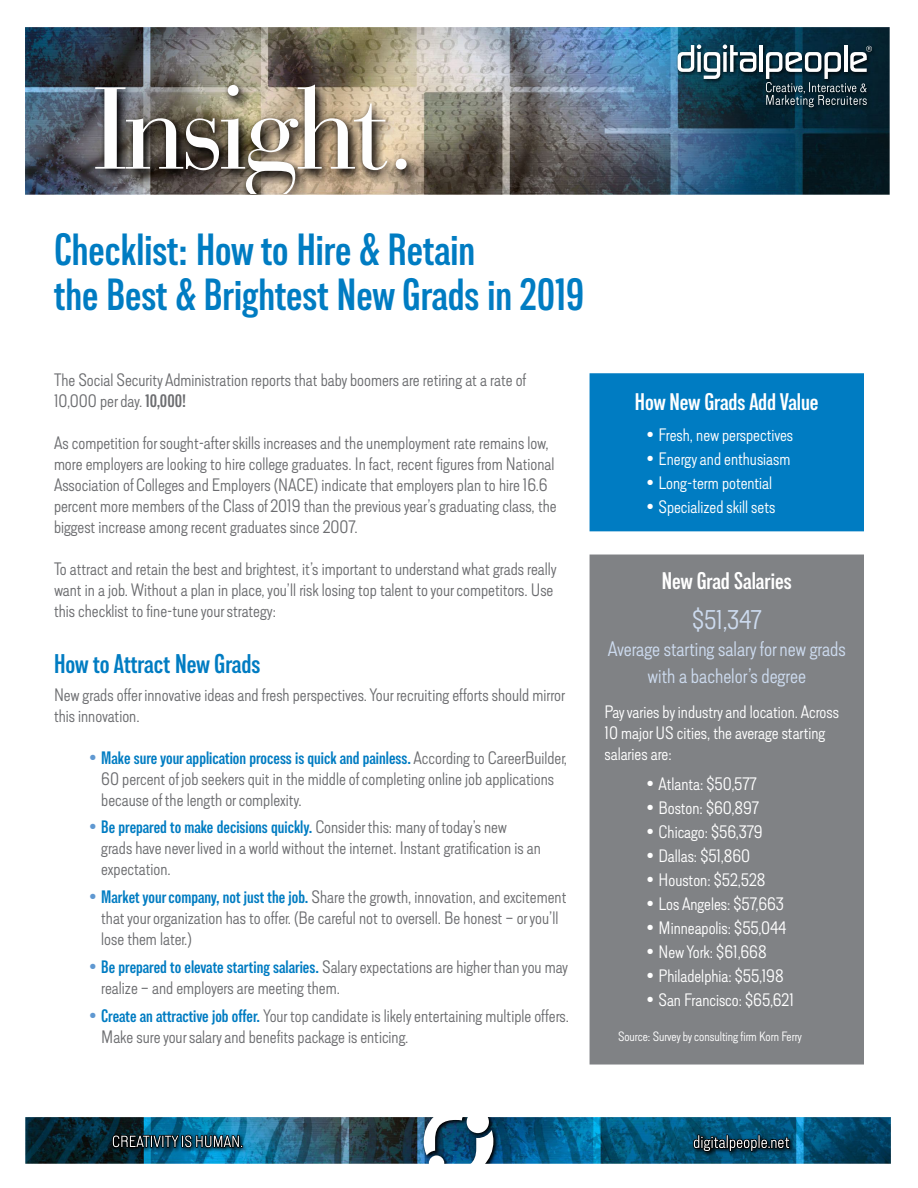
<style>
.page{position:relative;width:918px;height:1188px;background:#fff}
.page>*{position:absolute;margin:0;border:0;box-sizing:border-box;transform-origin:0 0}
.t1{font:600 condensed 45px "Lorimer No 2";color:#007cc2}
.t2{font:600 condensed 27px "Lorimer No 2";color:#007cc2}
.t3{font:300 27px "Lorimer No 2";color:#cddbef}
.t4{font:600 condensed 24px "Lorimer No 2";color:#fff}
.t5{font:300 21px/27px "Lorimer No 2";color:#cddbef;text-align:center}
.t6{font:300 18px/21px "Lorimer No 2";color:#6c6d70}
.t7{font:300 18px/21px "Lorimer No 2";color:#fff}
.t8{font:300 13.5px "Lorimer No 2";color:#fff}
.s1{font-weight:600;font-stretch:condensed}
.s2{font-size:27px;color:#5f98d1}
.s3{font-weight:600;font-stretch:condensed;color:#007cc2}
.s4{font-size:27px}
</style>
<div class="page">
<img style="left:26px;top:28px;width:864px;height:167px">
<svg style="left:678px;top:45px;width:78px;height:34px"></svg>
<hr style="left:759px;top:45px;width:4px;height:27px;background:#fefefe">
<hr style="left:844px;top:45px;width:3px;height:27px;background:#fefefe">
<svg style="left:766px;top:46px;width:106px;height:61px;background:#415762"></svg>
<img style="left:95px;top:84px;width:293px;height:109px">
<svg style="left:396px;top:159px;width:11px;height:11px"></svg>
<img style="left:25px;top:1118px;width:865px;height:46px">
<svg style="left:111px;top:1126px;width:133px;height:26px;background:#21576d"></svg>
<svg style="left:692px;top:1134px;width:99px;height:19px;background:#2d4e5e"></svg>
<svg style="left:424px;top:1117px;width:69px;height:47px"></svg>
<div style="left:597px;top:381px;width:259px;height:143px;background:#007cc2"></div>
<div style="left:590px;top:373px;width:274px;height:158px;border:15px solid #007cc2"></div>
<div style="left:597px;top:562px;width:259px;height:495px;background:#808285"></div>
<div style="left:590px;top:555px;width:274px;height:510px;border:15px solid #808285"></div>
<p class="t1" style="left:54px;top:224px;width:423px">Checklist: How to Hire &amp; Retain</p>
<p class="t1" style="left:54px;top:269px;width:532px">the Best &amp; Brightest New Grads in 2019</p>
<p class="t6" style="left:54px;top:369px;width:474px">The Social Security Administration reports that baby boomers are retiring at a rate of<br>10,000 per day. <span class="s1">10,000!</span></p>
<p class="t6" style="left:54px;top:432px;width:504px">As competition for sought-after skills increases and the unemployment rate remains low, more employers are looking to hire college graduates. In fact, recent figures from National Association of Colleges and Employers (NACE) indicate that employers plan to hire 16.6 percent more members of the Class of 2019 than the previous year’s graduating class, the biggest increase among recent graduates since 2007.</p>
<p class="t6" style="left:54px;top:558px;width:504px">To attract and retain the best and brightest, it’s important to understand what grads really want in a job. Without a plan in place, you’ll risk losing top talent to your competitors. Use this checklist to fine-tune your strategy:</p>
<p class="t2" style="left:54px;top:649px;width:208px">How to Attract New Grads</p>
<p class="t6" style="left:54px;top:684px;width:513px">New grads offer innovative ideas and fresh perspectives. Your recruiting efforts should mirror this innovation.</p>
<p class="t6" style="left:101px;top:747px;width:467px;text-indent:-14px"><span class="s2">•</span> <span class="s3">Make sure your application process is quick and painless.</span> According to CareerBuilder,<br>60 percent of job seekers quit in the middle of completing online job applications because of the length or complexity.</p>
<p class="t6" style="left:101px;top:816px;width:441px;text-indent:-14px"><span class="s2">•</span> <span class="s3">Be prepared to make decisions quickly.</span> Consider this: many of today’s new grads have never lived in a world without the internet. Instant gratification is an expectation.</p>
<p class="t6" style="left:101px;top:886px;width:467px;text-indent:-14px"><span class="s2">•</span> <span class="s3">Market your company, not just the job.</span> Share the growth, innovation, and excitement that your organization has to offer. (Be careful not to oversell. Be honest – or you’ll lose them later.)</p>
<p class="t6" style="left:101px;top:956px;width:468px;text-indent:-14px"><span class="s2">•</span> <span class="s3">Be prepared to elevate starting salaries.</span> Salary expectations are higher than you may realize – and employers are meeting them.</p>
<p class="t6" style="left:101px;top:1005px;width:469px;text-indent:-14px"><span class="s2">•</span> <span class="s3">Create an attractive job offer.</span> Your top candidate is likely entertaining multiple offers.<br>Make sure your salary and benefits package is enticing.</p>
<p class="t4" style="left:635px;top:388px;width:185px">How New Grads Add Value</p>
<p class="t7" style="left:645px;top:424px;width:150px"><span class="s4">•</span> Fresh, new perspectives</p>
<p class="t7" style="left:645px;top:448px;width:147px"><span class="s4">•</span> Energy and enthusiasm</p>
<p class="t7" style="left:645px;top:472px;width:129px"><span class="s4">•</span> Long-term potential</p>
<p class="t7" style="left:645px;top:496px;width:132px"><span class="s4">•</span> Specialized skill sets</p>
<p class="t4" style="left:662px;top:567px;width:131px">New Grad Salaries</p>
<p class="t3" style="left:692px;top:605px;width:71px">$51,347</p>
<p class="t5" style="left:608px;top:635px;width:240px">Average starting salary for new grads with a bachelor’s degree</p>
<p class="t7" style="left:605px;top:701px;width:236px">Pay varies by industry and location. Across<br>10 major US cities, the average starting salaries are:</p>
<p class="t7" style="left:645px;top:773px;width:113px"><span class="s4">•</span> Atlanta: $50,577</p>
<p class="t7" style="left:645px;top:797px;width:116px"><span class="s4">•</span> Boston: $60,897</p>
<p class="t7" style="left:645px;top:821px;width:119px"><span class="s4">•</span> Chicago: $56,379</p>
<p class="t7" style="left:645px;top:845px;width:107px"><span class="s4">•</span> Dallas: $51,860</p>
<p class="t7" style="left:645px;top:869px;width:122px"><span class="s4">•</span> Houston: $52,528</p>
<p class="t7" style="left:645px;top:893px;width:140px"><span class="s4">•</span> Los Angeles: $57,663</p>
<p class="t7" style="left:645px;top:917px;width:143px"><span class="s4">•</span> Minneapolis: $55,044</p>
<p class="t7" style="left:645px;top:941px;width:123px"><span class="s4">•</span> New York: $61,668</p>
<p class="t7" style="left:645px;top:965px;width:140px"><span class="s4">•</span> Philadelphia: $55,198</p>
<p class="t7" style="left:645px;top:989px;width:150px"><span class="s4">•</span> San Francisco: $65,621</p>
<p class="t8" style="left:618px;top:1029px;width:186px">Source: Survey by consulting firm Korn Ferry</p>
</div>
